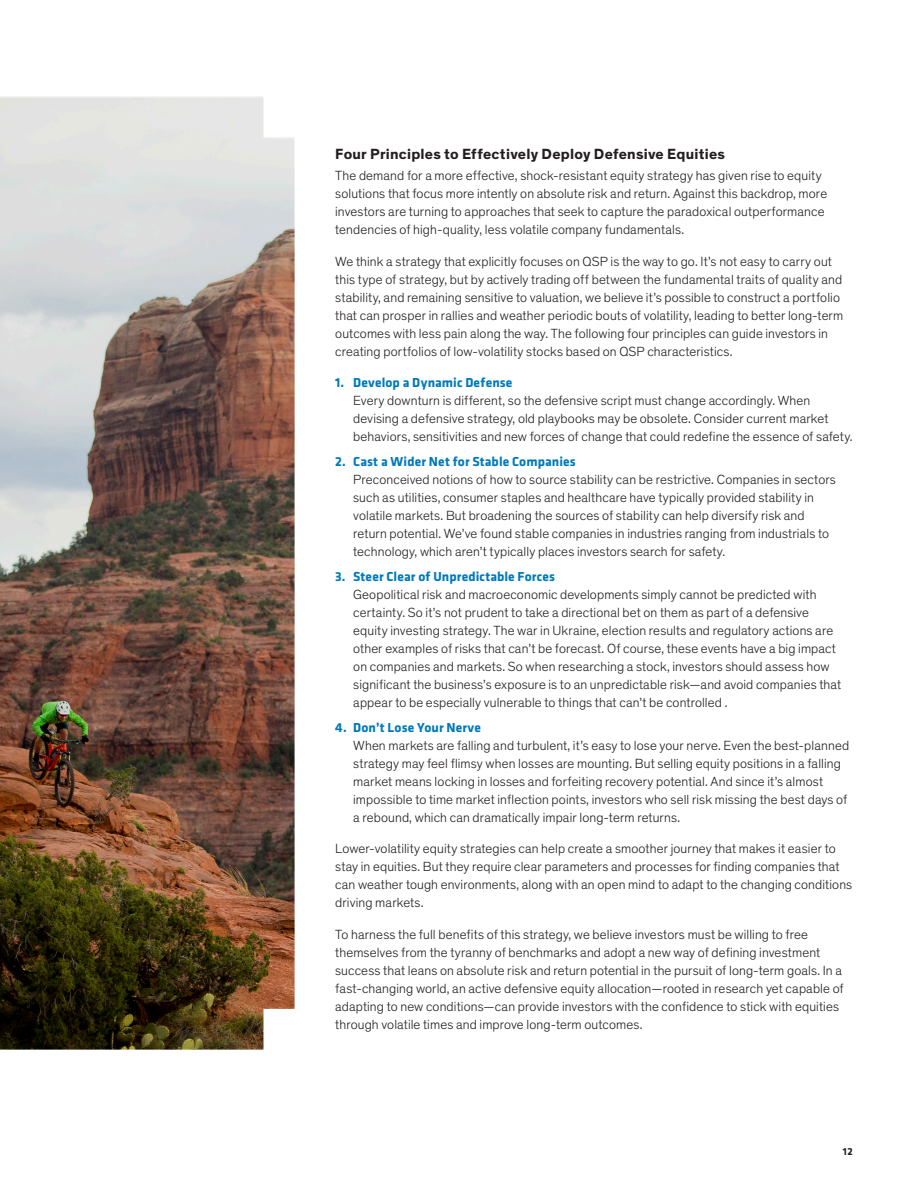
<style>
.page{position:relative;width:918px;height:1188px;background:#fff}
.page>*{position:absolute;margin:0;border:0;box-sizing:border-box;transform-origin:0 0}
.t1{font:700 15px "Theinhardt";letter-spacing:.015em;color:#231f20}
.t2{font:300 13.5px/18px "Theinhardt";letter-spacing:.01em;color:#231f20}
.t3{font:700 13.5px "Klavika";letter-spacing:.01em;color:#007abb}
.t4{font:700 10.5px "Klavika";color:#231f20}
</style>
<div class="page">
<img style="left:0;top:96px;width:295px;height:952px">
<p class="t1" style="left:335px;top:145px;width:391px">Four Principles to Effectively Deploy Defensive Equities</p>
<p class="t2" style="left:335px;top:167px;width:493px">The demand for a more effective, shock-resistant equity strategy has given rise to equity solutions that focus more intently on absolute risk and return. Against this backdrop, more investors are turning to approaches that seek to capture the paradoxical outperformance tendencies of high-quality, less volatile company fundamentals.</p>
<p class="t2" style="left:335px;top:253px;width:510px">We think a strategy that explicitly focuses on QSP is the way to go. It’s not easy to carry out this type of strategy, but by actively trading off between the fundamental traits of quality and stability, and remaining sensitive to valuation, we believe it’s possible to construct a portfolio that can prosper in rallies and weather periodic bouts of volatility, leading to better long-term outcomes with less pain along the way. The following four principles can guide investors in creating portfolios of low-volatility stocks based on QSP characteristics.</p>
<p class="t3" style="left:335px;top:373px;width:179px">1. Develop a Dynamic Defense</p>
<p class="t2" style="left:353px;top:392px;width:501px">Every downturn is different, so the defensive script must change accordingly. When devising a defensive strategy, old playbooks may be obsolete. Consider current market behaviors, sensitivities and new forces of change that could redefine the essence of safety.</p>
<p class="t3" style="left:335px;top:452px;width:242px">2. Cast a Wider Net for Stable Companies</p>
<p class="t2" style="left:353px;top:471px;width:484px">Preconceived notions of how to source stability can be restrictive. Companies in sectors such as utilities, consumer staples and healthcare have typically provided stability in volatile markets. But broadening the sources of stability can help diversify risk and return potential. We’ve found stable companies in industries ranging from industrials to technology, which aren’t typically places investors search for safety.</p>
<p class="t3" style="left:335px;top:567px;width:221px">3. Steer Clear of Unpredictable Forces</p>
<p class="t2" style="left:353px;top:586px;width:489px">Geopolitical risk and macroeconomic developments simply cannot be predicted with certainty. So it’s not prudent to take a directional bet on them as part of a defensive equity investing strategy. The war in Ukraine, election results and regulatory actions are other examples of risks that can’t be forecast. Of course, these events have a big impact on companies and markets. So when researching a stock, investors should assess how significant the business’s exposure is to an unpredictable risk—and avoid companies that appear to be especially vulnerable to things that can’t be controlled .</p>
<p class="t3" style="left:335px;top:717px;width:147px">4. Don’t Lose Your Nerve</p>
<p class="t2" style="left:353px;top:736px;width:497px">When markets are falling and turbulent, it’s easy to lose your nerve. Even the best-planned strategy may feel flimsy when losses are mounting. But selling equity positions in a falling market means locking in losses and forfeiting recovery potential. And since it’s almost impossible to time market inflection points, investors who sell risk missing the best days of a rebound, which can dramatically impair long-term returns.</p>
<p class="t2" style="left:335px;top:840px;width:518px">Lower-volatility equity strategies can help create a smoother journey that makes it easier to stay in equities. But they require clear parameters and processes for finding companies that can weather tough environments, along with an open mind to adapt to the changing conditions driving markets.</p>
<p class="t2" style="left:335px;top:925px;width:510px">To harness the full benefits of this strategy, we believe investors must be willing to free themselves from the tyranny of benchmarks and adopt a new way of defining investment success that leans on absolute risk and return potential in the pursuit of long-term goals. In a fast-changing world, an active defensive equity allocation—rooted in research yet capable of adapting to new conditions—can provide investors with the confidence to stick with equities through volatile times and improve long-term outcomes.</p>
<p class="t4" style="left:843px;top:1144px;width:11px">12</p>
</div>
